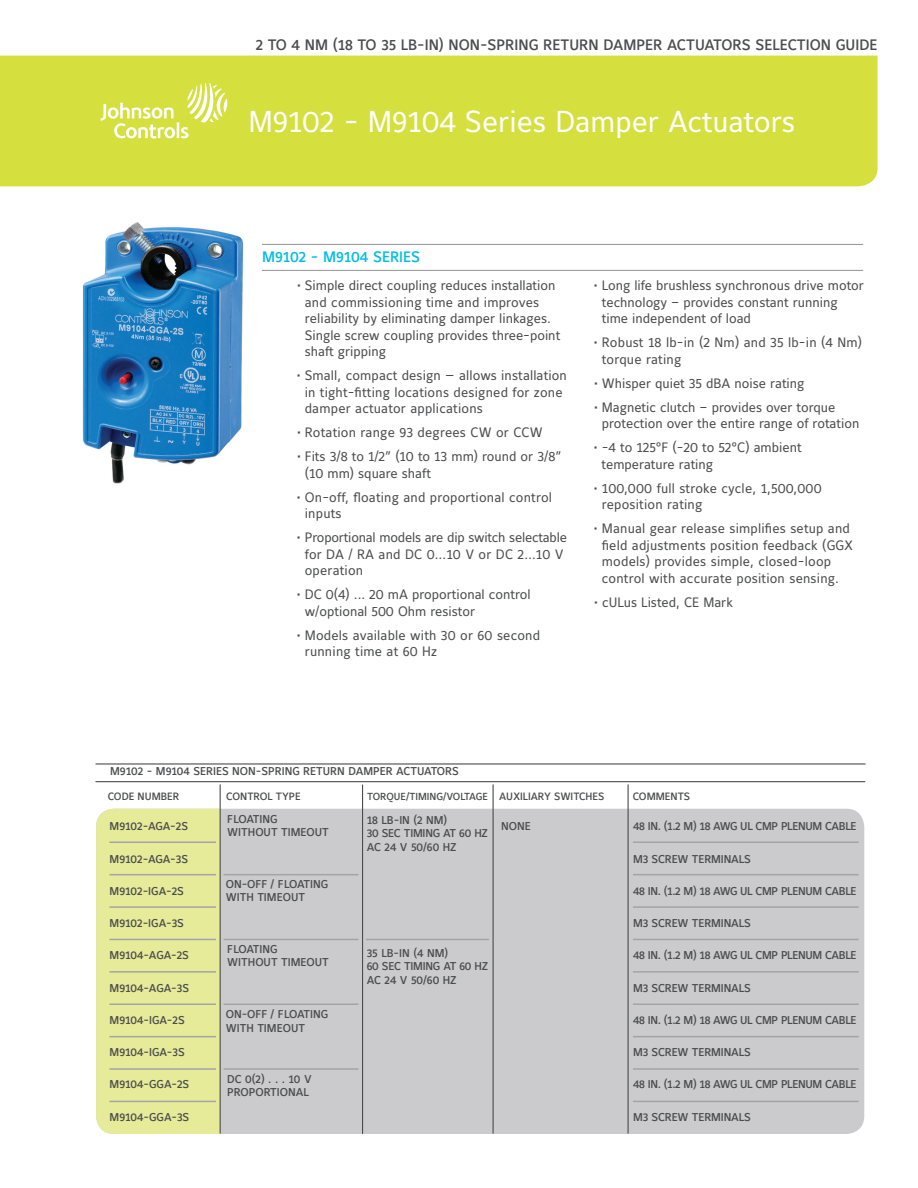
<style>
.page{position:relative;width:918px;height:1188px;background:#fff}
.page>*{position:absolute;margin:0;border:0;box-sizing:border-box;transform-origin:0 0}
.t1{font:30px "Maurea Regular Lf";color:#fff}
.t2{font:15px "Maurea Medium Lf";color:#4b4c4d}
.t3{font:15px "Maurea Medium Lf";color:#02bce5}
.t4{font:13.5px/16.5px "Maurea Regular Lf";color:#4b4c4d}
.t5{font:11.25px/13.5px "Maurea Medium Lf";letter-spacing:-.01em;color:#4b4c4d}
.t6{font:11.25px "Maurea Medium Lf";letter-spacing:-.03em;color:#4b4c4d}
.t7{font:10.5px "Maurea Medium Lf";color:#4b4c4d}
.t8{font:10.2px "Maurea Medium Lf";color:#4b4c4d}
.s1{font-size:10.5px}
</style>
<div class="page">
<img style="left:82px;top:222px;width:162px;height:262px">
<div style="left:0;top:56px;width:878px;height:130px;background:#d5df3e"></div>
<hr style="left:262px;top:270px;width:601px;height:1px;background:#919295">
<hr style="left:262px;top:244px;width:601px;height:1px;background:#919295">
<hr style="left:96px;top:763px;width:769px;height:2px;background:#4b4c4d">
<div style="left:96px;top:809px;width:768px;height:325px;background:#cbcbcd;border-radius:18px"></div>
<div style="left:96px;top:809px;width:124px;height:325px;background:#e6eb99"></div>
<hr style="left:96px;top:781px;width:769px;height:1px;background:#4b4c4d">
<hr style="left:362px;top:785px;width:1px;height:348px;background:#4b4c4d">
<hr style="left:493px;top:785px;width:1px;height:348px;background:#4b4c4d">
<hr style="left:628px;top:785px;width:1px;height:348px;background:#4b4c4d">
<hr style="left:220px;top:785px;width:1px;height:348px;background:#4b4c4d">
<hr style="left:109px;top:842px;width:107px;height:1px;background:#a3a4a8">
<hr style="left:109px;top:874px;width:107px;height:1px;background:#a3a4a8">
<hr style="left:109px;top:906px;width:107px;height:2px;background:#a3a4a8">
<hr style="left:109px;top:939px;width:107px;height:1px;background:#a3a4a8">
<hr style="left:109px;top:971px;width:107px;height:2px;background:#a3a4a8">
<hr style="left:109px;top:1004px;width:107px;height:1px;background:#a3a4a8">
<hr style="left:109px;top:1036px;width:107px;height:1px;background:#a3a4a8">
<hr style="left:109px;top:1101px;width:107px;height:1px;background:#a3a4a8">
<hr style="left:109px;top:1068px;width:107px;height:2px;background:#a3a4a8">
<hr style="left:224px;top:874px;width:134px;height:1px;background:#a3a4a8">
<hr style="left:224px;top:939px;width:134px;height:1px;background:#a3a4a8">
<hr style="left:224px;top:1004px;width:134px;height:1px;background:#a3a4a8">
<hr style="left:224px;top:1068px;width:134px;height:2px;background:#a3a4a8">
<hr style="left:633px;top:842px;width:226px;height:1px;background:#a3a4a8">
<hr style="left:633px;top:874px;width:226px;height:1px;background:#a3a4a8">
<hr style="left:633px;top:906px;width:226px;height:2px;background:#a3a4a8">
<hr style="left:633px;top:939px;width:226px;height:1px;background:#a3a4a8">
<hr style="left:633px;top:971px;width:226px;height:2px;background:#a3a4a8">
<hr style="left:633px;top:1004px;width:226px;height:1px;background:#a3a4a8">
<hr style="left:633px;top:1036px;width:226px;height:1px;background:#a3a4a8">
<hr style="left:633px;top:1101px;width:226px;height:1px;background:#a3a4a8">
<hr style="left:633px;top:1068px;width:226px;height:2px;background:#a3a4a8">
<hr style="left:366px;top:939px;width:123px;height:1px;background:#a3a4a8">
<svg style="left:100px;top:83px;width:127px;height:56px;background:#dde565"></svg>
<p class="t2" style="left:256px;top:37px;width:623px">2 TO 4 NM (18 TO 35 LB-IN) NON-SPRING RETURN DAMPER ACTUATORS SELECTION GUIDE</p>
<h1 class="t1" style="left:248px;top:104px;width:548px">M9102 - M9104 Series Damper Actuators</h1>
<p class="t3" style="left:262px;top:248px;width:160px">M9102 - M9104 SERIES</p>
<p class="t4" style="left:305px;top:278px;width:257px;text-indent:-8px">• Simple direct coupling reduces installation and commissioning time and improves reliability by eliminating damper linkages.<br>Single screw coupling provides three-point shaft gripping</p>
<p class="t4" style="left:305px;top:368px;width:264px;text-indent:-8px">• Small, compact design — allows installation in tight-fitting locations designed for zone damper actuator applications</p>
<p class="t4" style="left:297px;top:425px;width:247px">• Rotation range 93 degrees CW or CCW</p>
<p class="t4" style="left:305px;top:449px;width:258px;text-indent:-8px">• Fits 3/8 to 1/2” (10 to 13 mm) round or 3/8” (10 mm) square shaft</p>
<p class="t4" style="left:305px;top:490px;width:249px;text-indent:-8px">• On-off, floating and proportional control inputs</p>
<p class="t4" style="left:305px;top:530px;width:264px;text-indent:-8px">• Proportional models are dip switch selectable for DA / RA and DC 0…10 V or DC 2…10 V operation</p>
<p class="t4" style="left:305px;top:587px;width:227px;text-indent:-8px">• DC 0(4) ... 20 mA proportional control w/optional 500 Ohm resistor</p>
<p class="t4" style="left:305px;top:628px;width:237px;text-indent:-8px">• Models available with 30 or 60 second running time at 60 Hz</p>
<p class="t4" style="left:602px;top:278px;width:264px;text-indent:-8px">• Long life brushless synchronous drive motor technology – provides constant running time independent of load</p>
<p class="t4" style="left:602px;top:335px;width:262px;text-indent:-8px">• Robust 18 lb-in (2 Nm) and 35 lb-in (4 Nm) torque rating</p>
<p class="t4" style="left:594px;top:376px;width:212px">• Whisper quiet 35 dBA noise rating</p>
<p class="t4" style="left:602px;top:400px;width:259px;text-indent:-8px">• Magnetic clutch – provides over torque protection over the entire range of rotation</p>
<p class="t4" style="left:602px;top:440px;width:202px;text-indent:-8px">• -4 to 125°F (-20 to 52°C) ambient temperature rating</p>
<p class="t4" style="left:602px;top:481px;width:221px;text-indent:-8px">• 100,000 full stroke cycle, 1,500,000 reposition rating</p>
<p class="t4" style="left:602px;top:521px;width:253px;text-indent:-8px">• Manual gear release simplifies setup and field adjustments position feedback (GGX models) provides simple, closed-loop control with accurate position sensing.</p>
<p class="t4" style="left:594px;top:595px;width:141px">• cULus Listed, CE Mark</p>
<p class="t5" style="left:110px;top:765px;width:350px">M9102 - M9104 SERIES NON-SPRING RETURN DAMPER ACTUATORS</p>
<p class="t5" style="left:227px;top:813px;width:103px">F LOATING<br>WITHOUT TIMEOUT</p>
<p class="t7" style="left:108px;top:790px;width:73px">CODE NUMBER</p>
<p class="t7" style="left:226px;top:790px;width:76px">CONTROL TYPE</p>
<p class="t8" style="left:367px;top:791px;width:239px">TORQUE/TIMING/VOLTAGE <span class="s1">AUXILIARY SWITCHES</span></p>
<p class="t7" style="left:633px;top:790px;width:59px">COMMENTS</p>
<p class="t5" style="left:367px;top:814px;width:123px">18 LB-IN (2 NM)<br>30 SEC TIMING AT 60 HZ<br>AC 24 V 50/60 HZ</p>
<p class="t5" style="left:110px;top:820px;width:80px">M9102-AGA-2S</p>
<p class="t5" style="left:501px;top:820px;width:31px">NONE</p>
<p class="t6" style="left:633px;top:820px;width:225px">48 IN. (1.2 M) 18 AWG UL CMP PLENUM CABLE</p>
<p class="t5" style="left:110px;top:853px;width:80px">M9102-AGA-3S</p>
<p class="t5" style="left:633px;top:853px;width:119px">M3 SCREW TERMINALS</p>
<p class="t5" style="left:110px;top:885px;width:76px">M9102-IGA-2S</p>
<p class="t6" style="left:633px;top:885px;width:225px">48 IN. (1.2 M) 18 AWG UL CMP PLENUM CABLE</p>
<p class="t5" style="left:110px;top:917px;width:76px">M9102-IGA-3S</p>
<p class="t5" style="left:633px;top:917px;width:119px">M3 SCREW TERMINALS</p>
<p class="t5" style="left:110px;top:949px;width:81px">M9104-AGA-2S</p>
<p class="t6" style="left:633px;top:949px;width:225px">48 IN. (1.2 M) 18 AWG UL CMP PLENUM CABLE</p>
<p class="t5" style="left:110px;top:982px;width:81px">M9104-AGA-3S</p>
<p class="t5" style="left:633px;top:982px;width:119px">M3 SCREW TERMINALS</p>
<p class="t5" style="left:110px;top:1014px;width:77px">M9104-IGA-2S</p>
<p class="t6" style="left:633px;top:1014px;width:225px">48 IN. (1.2 M) 18 AWG UL CMP PLENUM CABLE</p>
<p class="t5" style="left:110px;top:1046px;width:77px">M9104-IGA-3S</p>
<p class="t5" style="left:633px;top:1046px;width:119px">M3 SCREW TERMINALS</p>
<p class="t5" style="left:110px;top:1078px;width:81px">M9104-GGA-2S</p>
<p class="t6" style="left:633px;top:1078px;width:225px">48 IN. (1.2 M) 18 AWG UL CMP PLENUM CABLE</p>
<p class="t5" style="left:110px;top:1111px;width:81px">M9104-GGA-3S</p>
<p class="t5" style="left:633px;top:1111px;width:119px">M3 SCREW TERMINALS</p>
<p class="t5" style="left:226px;top:878px;width:104px">ON-OFF / F LOATING<br>WITH TIMEOUT</p>
<p class="t5" style="left:227px;top:943px;width:103px">F LOATING<br>WITHOUT TIMEOUT</p>
<p class="t5" style="left:367px;top:947px;width:123px">35 LB-IN (4 NM)<br>60 SEC TIMING AT 60 HZ<br>AC 24 V 50/60 HZ</p>
<p class="t5" style="left:226px;top:1008px;width:104px">ON-OFF / F LOATING<br>WITH TIMEOUT</p>
<p class="t5" style="left:227px;top:1073px;width:86px">DC 0(2) . . . 10 V<br>PROPORTIONAL</p>
</div>
